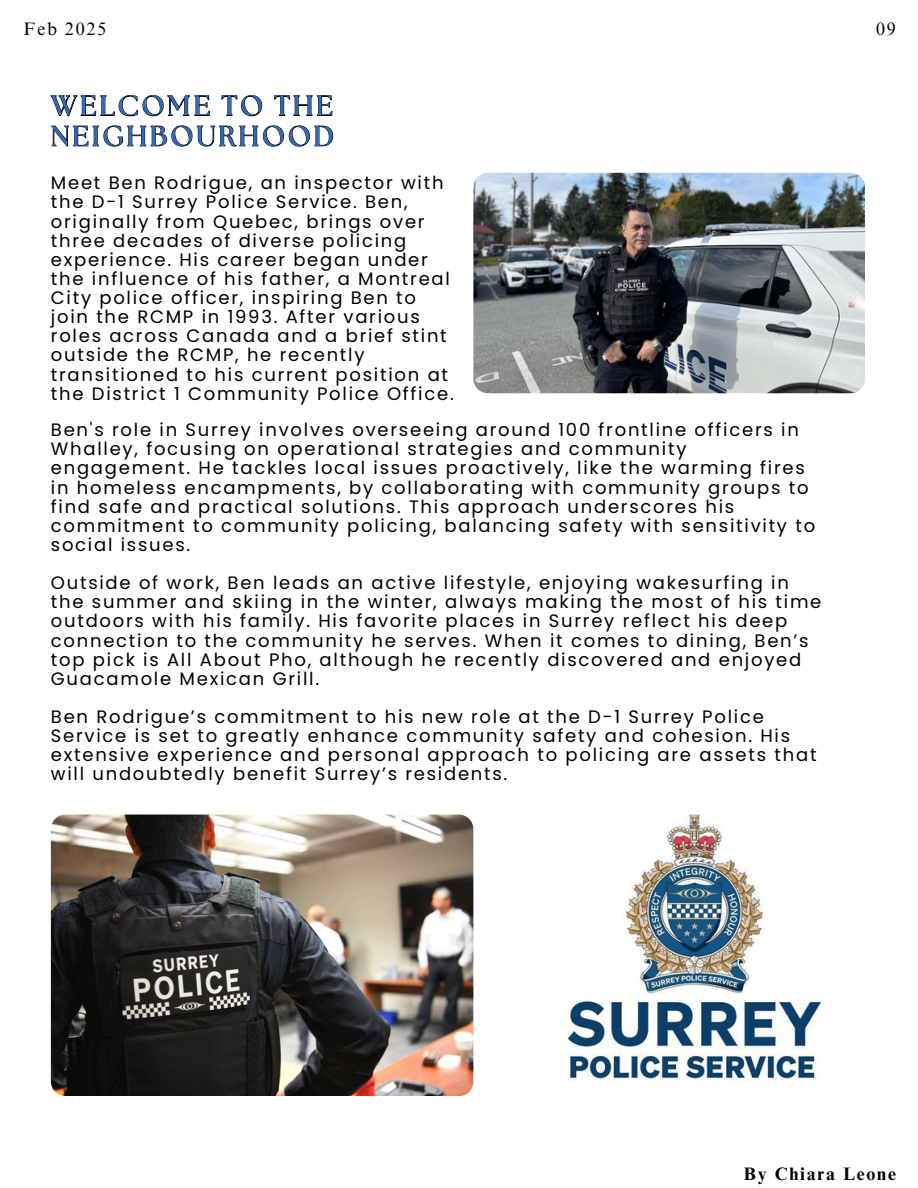
<style>
.page{position:relative;width:918px;height:1188px;background:#fff}
.page>*{position:absolute;margin:0;border:0;box-sizing:border-box;transform-origin:0 0}
.t1{font:700 28.2px/30.3px "The Seasons";letter-spacing:.095em;color:#3567b2}
.t2{font:18px/19.2px "Poppins";letter-spacing:.095em;color:#000}
.t3{font:700 18px "Times NRMT Pro";letter-spacing:.095em;color:#000}
.t4{font:18px "Times NRMT Pro";letter-spacing:.095em;color:#000}
</style>
<div class="page">
<img style="left:473px;top:173px;width:392px;height:220px;border-radius:15px">
<img style="left:51px;top:815px;width:422px;height:281px;border-radius:15px">
<img style="left:567px;top:814px;width:255px;height:272px">
<svg style="left:50px;top:95px;width:283px;height:22px"></svg>
<svg style="left:51px;top:125px;width:283px;height:22px"></svg>
<p class="t4" style="left:24px;top:22px;width:84px">Feb 2025</p>
<p class="t4" style="left:876px;top:22px;width:21px">09</p>
<p class="t1" style="left:51px;top:92px;width:285px">WELCOME TO THE<br>NEIGHBOURHOOD</p>
<p class="t2" style="left:51px;top:173px;width:404px">Meet Ben Rodrigue, an inspector with the D-1 Surrey Police Service. Ben, originally from Quebec, brings over three decades of diverse policing experience. His career began under the influence of his father, a Montreal City police officer, inspiring Ben to join the RCMP in 1993. After various roles across Canada and a brief stint outside the RCMP, he recently transitioned to his current position at the District 1 Community Police Office.</p>
<p class="t2" style="left:51px;top:420px;width:766px">Ben's role in Surrey involves overseeing around 100 frontline officers in Whalley, focusing on operational strategies and community engagement. He tackles local issues proactively, like the warming fires in homeless encampments, by collaborating with community groups to find safe and practical solutions. This approach underscores his commitment to community policing, balancing safety with sensitivity to social issues.</p>
<p class="t2" style="left:51px;top:573px;width:772px">Outside of work, Ben leads an active lifestyle, enjoying wakesurfing in the summer and skiing in the winter, always making the most of his time outdoors with his family. His favorite places in Surrey reflect his deep connection to the community he serves. When it comes to dining, Ben’s top pick is All About Pho, although he recently discovered and enjoyed Guacamole Mexican Grill.</p>
<h1 class="t2" style="left:51px;top:707px;width:767px">Ben Rodrigue’s commitment to his new role at the D-1 Surrey Police Service is set to greatly enhance community safety and cohesion. His extensive experience and personal approach to policing are assets that will undoubtedly benefit Surrey’s residents.</h1>
<p class="t3" style="left:744px;top:1168px;width:153px">By Chiara Leone</p>
</div>
